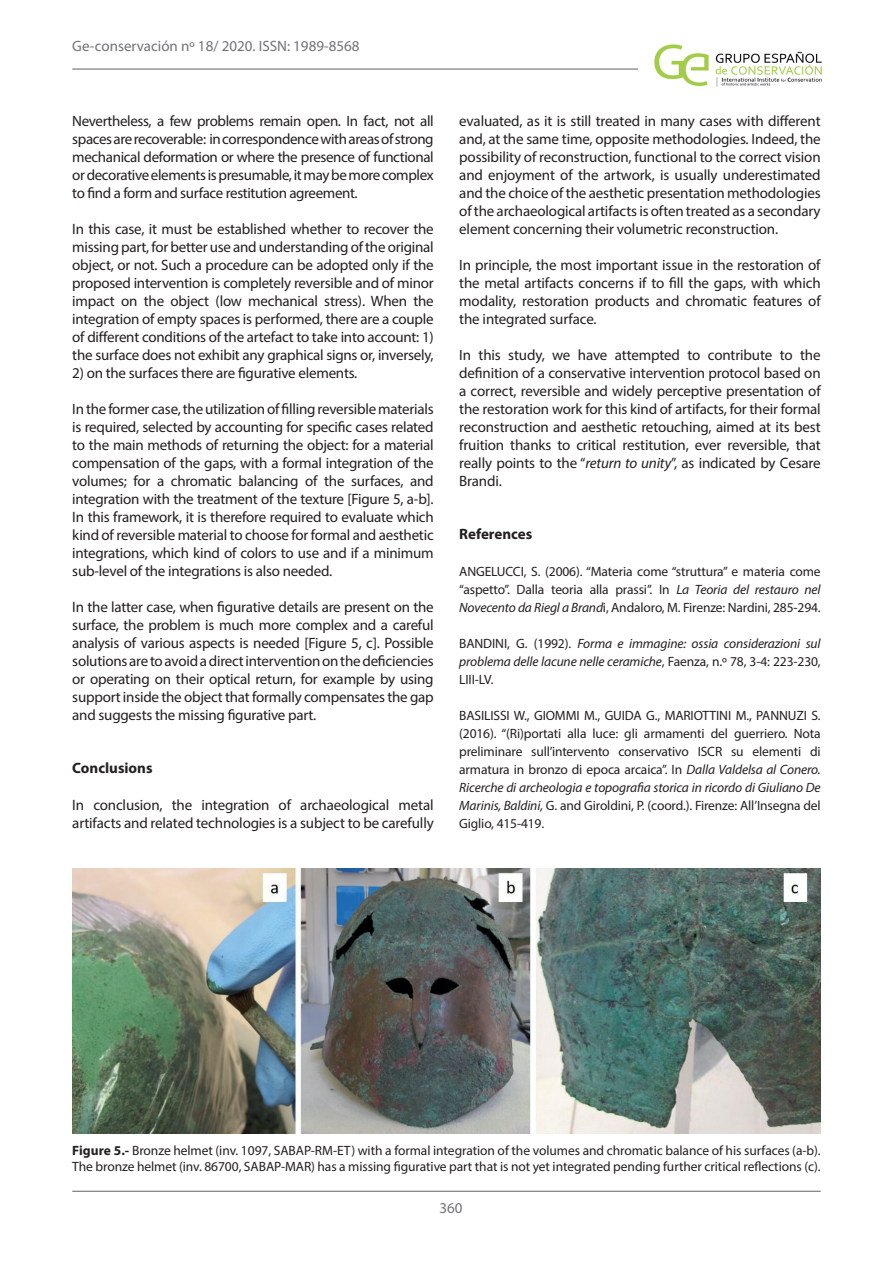
<style>
.page{position:relative;width:893px;height:1263px;background:#fff}
.page>*{position:absolute;margin:0;border:0;box-sizing:border-box;transform-origin:0 0}
.t1{font:15px/18px "Myriad Pro";letter-spacing:-.015em;color:#231f20;text-align:justify}
.t2{font:15px "Myriad Pro";color:#717275}
.t3{font:700 15px "Myriad Pro";color:#231f20}
.t4{font:13.5px/18px "Myriad Pro";letter-spacing:-.005em;color:#231f20;text-align:justify}
.t5{font:italic 13.5px/18px "Myriad Pro";letter-spacing:-.01em;color:#231f20;text-align:justify}
.s1{font-style:italic}
.s2{font-style:normal}
.s3{font-weight:700}
</style>
<div class="page">
<hr style="left:72px;top:68px;width:567px;height:2px;background:#717275">
<hr style="left:72px;top:1191px;width:749px;height:1px;background:#717275">
<img style="left:654px;top:45px;width:168px;height:42px">
<img style="left:72px;top:868px;width:749px;height:265px">
<p class="t2" style="left:72px;top:37px;width:289px">Ge-conservación nº 18/ 2020. ISSN: 1989-8568</p>
<p class="t1" style="left:72px;top:112px;width:363px">Nevertheless, a few problems remain open. In fact, not all spaces are recoverable: in correspondence with areas of strong mechanical deformation or where the presence of functional or decorative elements is presumable, it may be more complex to find a form and surface restitution agreement.</p>
<p class="t1" style="left:72px;top:220px;width:363px">In this case, it must be established whether to recover the missing part, for better use and understanding of the original object, or not. Such a procedure can be adopted only if the proposed intervention is completely reversible and of minor impact on the object (low mechanical stress). When the integration of empty spaces is performed, there are a couple of different conditions of the artefact to take into account: 1) the surface does not exhibit any graphical signs or, inversely,</p>
<p class="t1" style="left:72px;top:364px;width:287px">2) on the surfaces there are figurative elements.</p>
<p class="t1" style="left:72px;top:400px;width:363px">In the former case, the utilization of filling reversible materials is required, selected by accounting for specific cases related to the main methods of returning the object: for a material compensation of the gaps, with a formal integration of the volumes; for a chromatic balancing of the surfaces, and integration with the treatment of the texture [Figure 5, a-b].<br>In this framework, it is therefore required to evaluate which kind of reversible material to choose for formal and aesthetic integrations, which kind of colors to use and if a minimum sub-level of the integrations is also needed.</p>
<p class="t1" style="left:72px;top:598px;width:363px">In the latter case, when figurative details are present on the surface, the problem is much more complex and a careful analysis of various aspects is needed [Figure 5, c]. Possible solutions are to avoid a direct intervention on the deficiencies or operating on their optical return, for example by using support inside the object that formally compensates the gap and suggests the missing figurative part.</p>
<p class="t3" style="left:72px;top:758px;width:82px">Conclusions</p>
<p class="t1" style="left:72px;top:796px;width:363px">In conclusion, the integration of archaeological metal artifacts and related technologies is a subject to be carefully</p>
<p class="t1" style="left:459px;top:112px;width:363px">evaluated, as it is still treated in many cases with different and, at the same time, opposite methodologies. Indeed, the possibility of reconstruction, functional to the correct vision and enjoyment of the artwork, is usually underestimated and the choice of the aesthetic presentation methodologies of the archaeological artifacts is often treated as a secondary element concerning their volumetric reconstruction.</p>
<p class="t1" style="left:459px;top:256px;width:363px">In principle, the most important issue in the restoration of the metal artifacts concerns if to fill the gaps, with which modality, restoration products and chromatic features of the integrated surface.</p>
<p class="t1" style="left:459px;top:346px;width:363px">In this study, we have attempted to contribute to the definition of a conservative intervention protocol based on a correct, reversible and widely perceptive presentation of the restoration work for this kind of artifacts, for their formal reconstruction and aesthetic retouching, aimed at its best fruition thanks to critical restitution, ever reversible, that really points to the “<span class="s1">return to unity</span>”, as indicated by Cesare Brandi.</p>
<p class="t3" style="left:459px;top:524px;width:75px">References</p>
<p class="t4" style="left:459px;top:562px;width:363px">ANGELUCCI, S. (2006). “Materia come “struttura” e materia come “aspetto”. Dalla teoria alla prassi”. In <span class="s1">La Teoria del restauro nel Novecento da Riegl a Brand</span>i, Andaloro, M. Firenze: Nardini, 285-294.</p>
<p class="t5" style="left:459px;top:634px;width:363px"><span class="s2">BANDINI, G. (1992).</span> Forma e immagine: ossia considerazioni sul problema delle lacune nelle ceramiche<span class="s2">, Faenza, n.º 78, 3-4: 223-230, LIII-LV.</span></p>
<p class="t4" style="left:459px;top:706px;width:363px">BASILISSI W., GIOMMI M., GUIDA G., MARIOTTINI M., PANNUZI S. (2016). “(Ri)portati alla luce: gli armamenti del guerriero. Nota preliminare sull’intervento conservativo ISCR su elementi di armatura in bronzo di epoca arcaica”. In <span class="s1">Dalla Valdelsa al Conero.<br>Ricerche di archeologia e topografia storica in ricordo di Giuliano De Marinis, Baldini,</span> G. and Giroldini, P. (coord.). Firenze: All’Insegna del Giglio, 415-419.</p>
<p class="t4" style="left:72px;top:1142px;width:750px;line-height:16.2px"><span class="s3">Figure 5.-</span> Bronze helmet (inv. 1097, SABAP-RM-ET) with a formal integration of the volumes and chromatic balance of his surfaces (a-b).<br>The bronze helmet (inv. 86700, SABAP-MAR) has a missing figurative part that is not yet integrated pending further critical reflections (c).</p>
<p class="t2" style="left:439px;top:1198px;width:25px">360</p>
</div>
